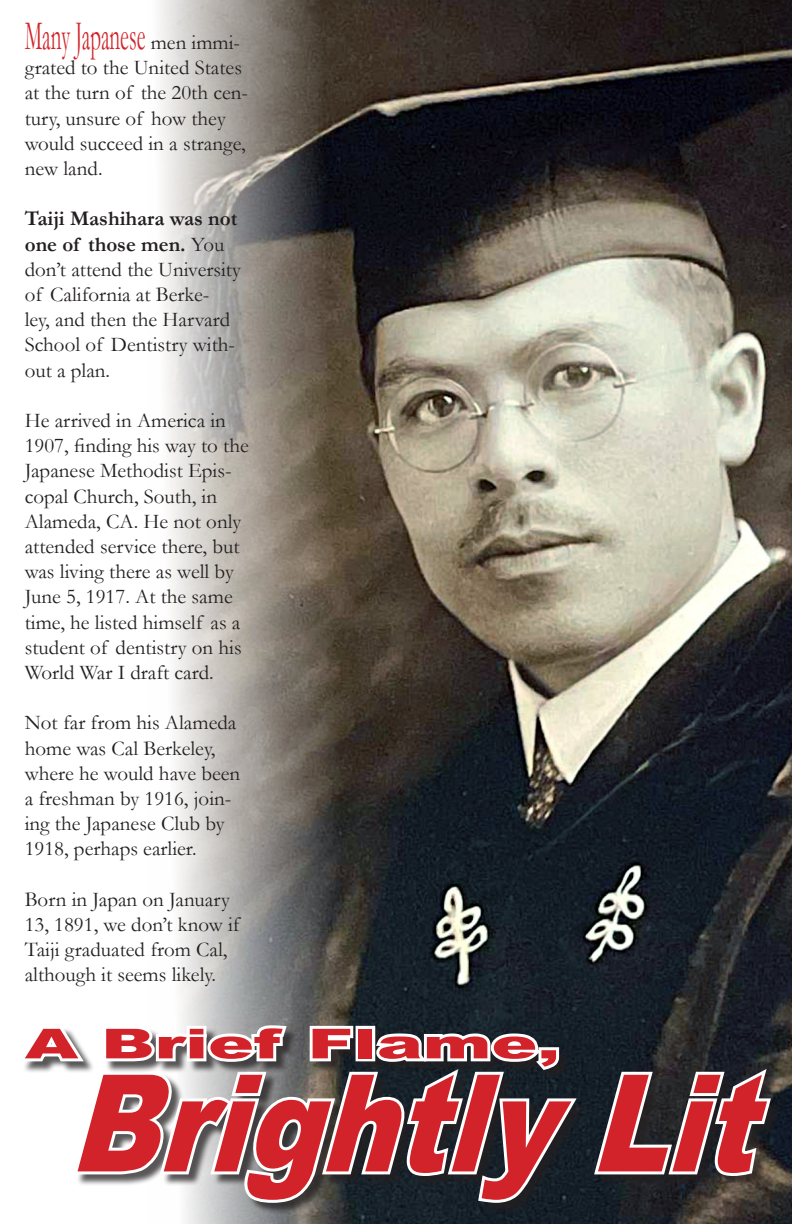
<style>
.page{position:relative;width:792px;height:1224px;background:#fff}
.page>*{position:absolute;margin:0;border:0;box-sizing:border-box;transform-origin:0 0}
.t1{font:italic 900 135px "Arial";color:#d2232a;scale:.83 1}
.t2{font:42px "Garamond";color:#d2232a;scale:.5 1}
.t3{font:900 41.2px "Arial";color:#d2232a;scale:1.67 1}
.t4{font:21px/25.2px "Garamond";color:#231f20}
.s1{font-size:21px;color:#231f20}
.s2{font-weight:700}
</style>
<div class="page">
<img style="left:158px;top:0;width:634px;height:1224px">
<div style="left:76px;top:1072px;width:707px;height:143px;background:#231f20;opacity:.75"></div>
<svg style="left:591px;top:1063px;width:184px;height:118px"></svg>
<svg style="left:25px;top:1021px;width:557px;height:185px"></svg>
<h2 class="t2" style="left:25px;top:11px;width:432px">Many Japanese <span class="s1">men immi-</span></h2>
<p class="t4" style="left:25px;top:55px;width:225px">grated to the United States at the turn of the 20th cen&shy;tury, unsure of how they would succeed in a strange, new land.</p>
<p class="t4" style="left:25px;top:206px;width:218px"><span class="s2">Taiji Mashihara was not one of those men.</span> You don’t attend the University of California at Berke-<br>ley, and then the Harvard<br>School of Dentistry with&shy;out a plan.</p>
<p class="t4" style="left:25px;top:408px;width:226px">He arrived in America in<br>1907, finding his way to the<br>Japanese Methodist Epis&shy;copal Church, South, in<br>Alameda, CA. He not only attended service there, but was living there as well by<br>June 5, 1917. At the same time, he listed himself as a student of dentistry on his<br>World War I draft card.</p>
<p class="t4" style="left:25px;top:710px;width:217px">Not far from his Alameda home was Cal Berkeley, where he would have been a freshman by 1916, join&shy;ing the Japanese Club by<br>1918, perhaps earlier.</p>
<p class="t4" style="left:25px;top:886px;width:216px">Born in Japan on January<br>13, 1891, we don’t know if<br>Taiji graduated from Cal, although it seems likely.</p>
<h3 class="t3" style="left:25px;top:1014px;width:322px">A Brief Flame,</h3>
<h1 class="t1" style="left:69px;top:1025px;width:885px">BrightlyLit</h1>
</div>
